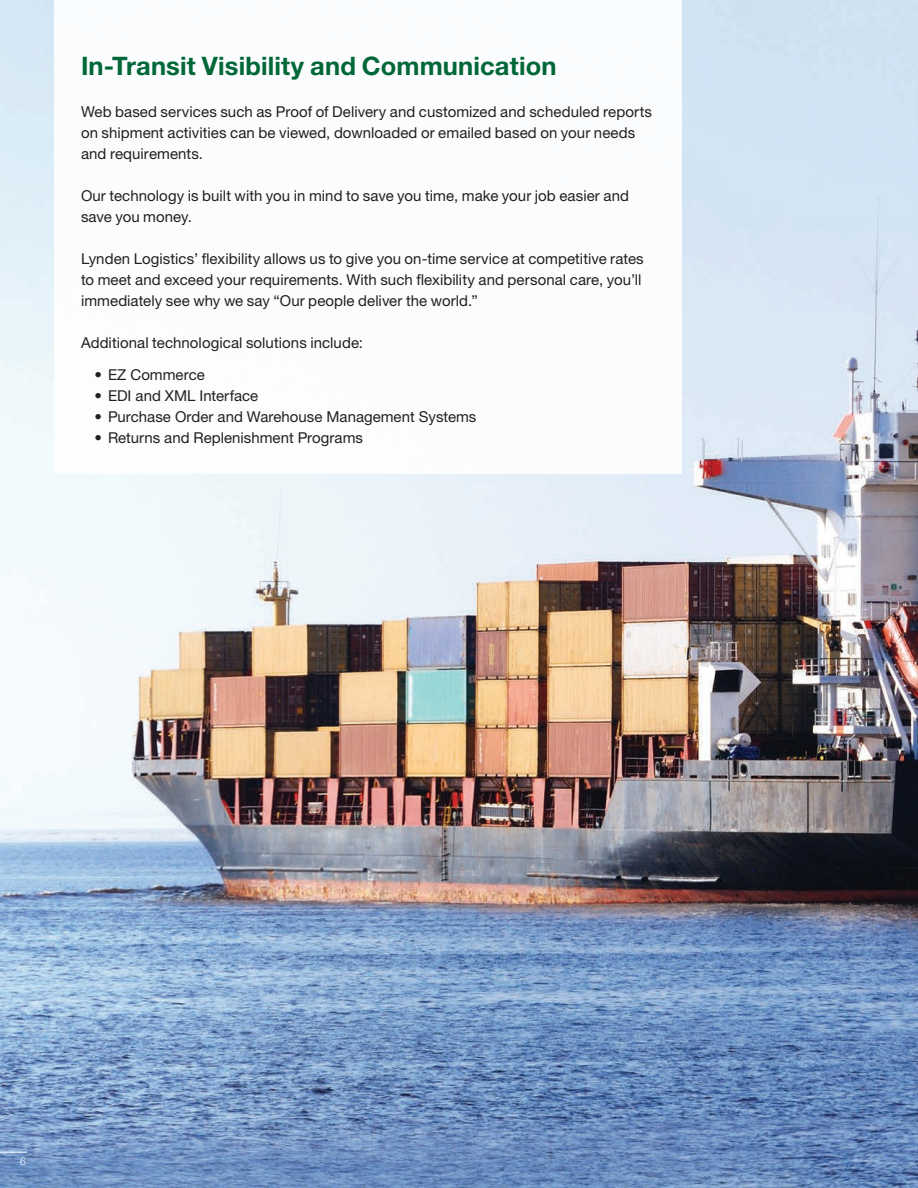
<style>
.page{position:relative;width:918px;height:1188px;background:#fff}
.page>*{position:absolute;margin:0;border:0;box-sizing:border-box;transform-origin:0 0}
.t1{font:700 25.5px "Helvetica Neue LT Std";letter-spacing:.005em;color:#006737}
.t2{font:15px/21px "Helvetica Neue LT Std";letter-spacing:.005em;color:#231f20}
.t3{font:300 10.5px "Helvetica Neue LT Std";color:#fff}
</style>
<div class="page">
<img style="left:0;top:0;width:918px;height:1188px">
<img style="left:54px;top:0;width:628px;height:474px">
<svg style="left:0;top:1152px;width:27px;height:1px"></svg>
<h1 class="t1" style="left:81px;top:50px;width:477px">In-Transit Visibility and Communication</h1>
<p class="t2" style="left:81px;top:101px;width:572px">Web based services such as Proof of Delivery and customized and scheduled reports on shipment activities can be viewed, downloaded or emailed based on your needs and requirements.</p>
<p class="t2" style="left:81px;top:185px;width:550px">Our technology is built with you in mind to save you time, make your job easier and save you money.</p>
<p class="t2" style="left:81px;top:248px;width:564px">Lynden Logistics’ flexibility allows us to give you on-time service at competitive rates to meet and exceed your requirements. With such flexibility and personal care, you’ll immediately see why we say “Our people deliver the world.”</p>
<p class="t2" style="left:81px;top:332px;width:283px">Additional technological solutions include:</p>
<p class="t2" style="left:94px;top:363px;width:112px">• EZ Commerce</p>
<p class="t2" style="left:94px;top:384px;width:165px">• EDI and XML Interface</p>
<p class="t2" style="left:94px;top:405px;width:383px">• Purchase Order and Warehouse Management Systems</p>
<p class="t2" style="left:94px;top:426px;width:270px">• Returns and Replenishment Programs</p>
<p class="t3" style="left:20px;top:1154px;width:7px">6</p>
</div>
